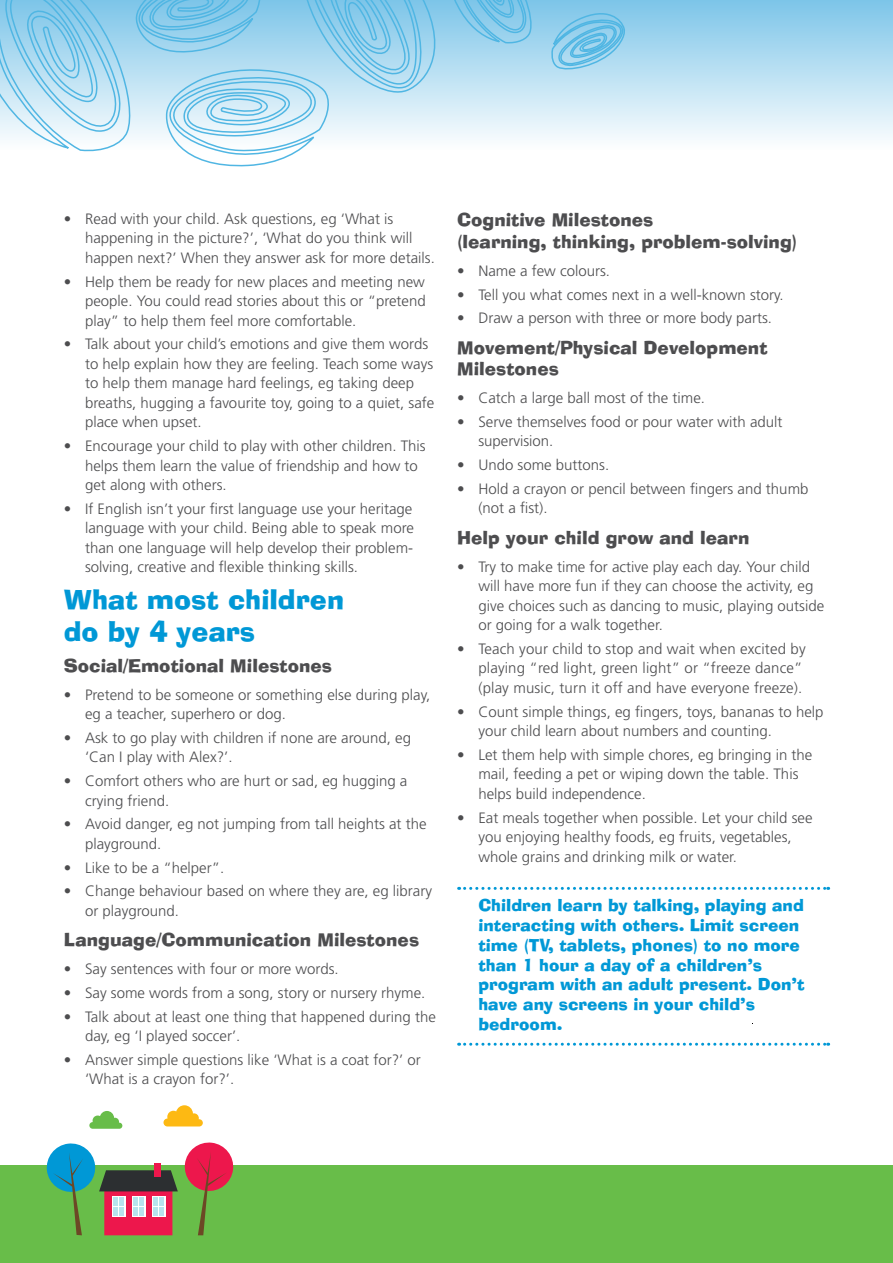
<style>
.page{position:relative;width:893px;height:1263px;background:#fff}
.page>*{position:absolute;margin:0;border:0;box-sizing:border-box;transform-origin:0 0}
.t1{font:27px/32.4px "Ad Lib BT";color:#0098d6}
.t2{font:18px/21.6px "Ad Lib BT";color:#4d4d4f}
.t3{font:16.5px/19.8px "Ad Lib BT";color:#0098d6}
.t4{font:300 15px/19.5px "Frutiger LT Std";color:#4d4d4f}
</style>
<div class="page">
<div style="left:0;top:1165px;width:893px;height:98px;background:#68bd49"></div>
<div style="left:0;top:0;width:893px;height:151px;background:linear-gradient(to bottom,#7dc5e9,#fefefe)"></div>
<svg style="left:0;top:0;width:626px;height:167px"></svg>
<svg style="left:459px;top:887px;width:370px;height:3px"></svg>
<svg style="left:459px;top:1043px;width:370px;height:3px"></svg>
<svg style="left:46px;top:1142px;width:188px;height:93px"></svg>
<svg style="left:163px;top:1105px;width:40px;height:21px"></svg>
<svg style="left:89px;top:1111px;width:33px;height:18px"></svg>
<p class="t4" style="left:85px;top:209px;width:351px;text-indent:-21px">• Read with your child. Ask questions, eg ‘What is happening in the picture?’, ‘What do you think will happen next?’ When they answer ask for more details.</p>
<p class="t4" style="left:85px;top:272px;width:342px;text-align:justify;text-indent:-21px">• Help them be ready for new places and meeting new people. You could read stories about this or “pretend play” to help them feel more comfortable.</p>
<p class="t4" style="left:85px;top:335px;width:351px;text-indent:-21px">• Talk about your child’s emotions and give them words to help explain how they are feeling. Teach some ways to help them manage hard feelings, eg taking deep breaths, hugging a favourite toy, going to a quiet, safe place when upset.</p>
<p class="t4" style="left:85px;top:436px;width:342px;text-indent:-21px">• Encourage your child to play with other children. This helps them learn the value of friendship and how to get along with others.</p>
<p class="t4" style="left:85px;top:499px;width:330px;text-align:justify;text-indent:-21px">• If English isn’t your first language use your heritage language with your child. Being able to speak more than one language will help develop their problem&shy;solving, creative and flexible thinking skills.</p>
<h1 class="t1" style="left:64px;top:583px;width:282px">What most children do by 4 years</h1>
<p class="t2" style="left:64px;top:654px;width:270px">Social/Emotional Milestones</p>
<p class="t4" style="left:85px;top:685px;width:347px;text-indent:-21px">• Pretend to be someone or something else during play, eg a teacher, superhero or dog.</p>
<p class="t4" style="left:85px;top:728px;width:327px;text-indent:-21px">• Ask to go play with children if none are around, eg ‘Can I play with Alex?’.</p>
<p class="t4" style="left:85px;top:771px;width:324px;text-indent:-21px">• Comfort others who are hurt or sad, eg hugging a crying friend.</p>
<p class="t4" style="left:85px;top:815px;width:343px;text-indent:-21px">• Avoid danger, eg not jumping from tall heights at the playground.</p>
<p class="t4" style="left:64px;top:858px;width:162px">• Like to be a “helper”.</p>
<p class="t4" style="left:85px;top:882px;width:349px;text-indent:-21px">• Change behaviour based on where they are, eg library or playground.</p>
<p class="t2" style="left:64px;top:929px;width:357px">Language/Communication Milestones</p>
<p class="t4" style="left:64px;top:959px;width:276px">• Say sentences with four or more words.</p>
<p class="t4" style="left:64px;top:983px;width:363px">• Say some words from a song, story or nursery rhyme.</p>
<p class="t4" style="left:85px;top:1007px;width:352px;text-indent:-21px">• Talk about at least one thing that happened during the day, eg ‘I played soccer’.</p>
<p class="t4" style="left:85px;top:1050px;width:337px;text-indent:-21px">• Answer simple questions like ‘What is a coat for?’ or ‘What is a crayon for?’.</p>
<p class="t2" style="left:457px;top:209px;width:342px">Cognitive Milestones<br>(learning, thinking, problem-solving)</p>
<p class="t4" style="left:457px;top:261px;width:154px">• Name a few colours.</p>
<p class="t4" style="left:457px;top:285px;width:328px">• Tell you what comes next in a well-known story.</p>
<p class="t4" style="left:457px;top:309px;width:316px">• Draw a person with three or more body parts.</p>
<p class="t2" style="left:457px;top:336px;width:312px">Movement/Physical Development<br>Milestones</p>
<p class="t4" style="left:457px;top:388px;width:249px">• Catch a large ball most of the time.</p>
<p class="t4" style="left:478px;top:412px;width:306px;text-indent:-21px">• Serve themselves food or pour water with adult supervision.</p>
<p class="t4" style="left:457px;top:455px;width:154px">• Undo some buttons.</p>
<p class="t4" style="left:478px;top:479px;width:332px;text-indent:-21px">• Hold a crayon or pencil between fingers and thumb (not a fist).</p>
<p class="t2" style="left:457px;top:526px;width:294px">Help your child grow and learn</p>
<p class="t4" style="left:478px;top:557px;width:347px;text-indent:-21px">• Try to make time for active play each day. Your child will have more fun if they can choose the activity, eg give choices such as dancing to music, playing outside or going for a walk together.</p>
<p class="t4" style="left:478px;top:639px;width:329px;text-indent:-21px">• Teach your child to stop and wait when excited by playing “red light, green light” or “freeze dance” (play music, turn it off and have everyone freeze).</p>
<p class="t4" style="left:478px;top:702px;width:347px;text-indent:-21px">• Count simple things, eg fingers, toys, bananas to help your child learn about numbers and counting.</p>
<p class="t4" style="left:478px;top:745px;width:335px;text-indent:-21px">• Let them help with simple chores, eg bringing in the mail, feeding a pet or wiping down the table. This helps build independence.</p>
<p class="t4" style="left:478px;top:808px;width:336px;text-indent:-21px">• Eat meals together when possible. Let your child see you enjoying healthy foods, eg fruits, vegetables, whole grains and drinking milk or water.</p>
<p class="t3" style="left:478px;top:895px;width:328px">Children learn by talking, playing and interacting with others. Limit screen time (TV, tablets, phones) to no more than 1 hour a day of a children’s program with an adult present. Don’t have any screens in your child’s bedroom.</p>
</div>
